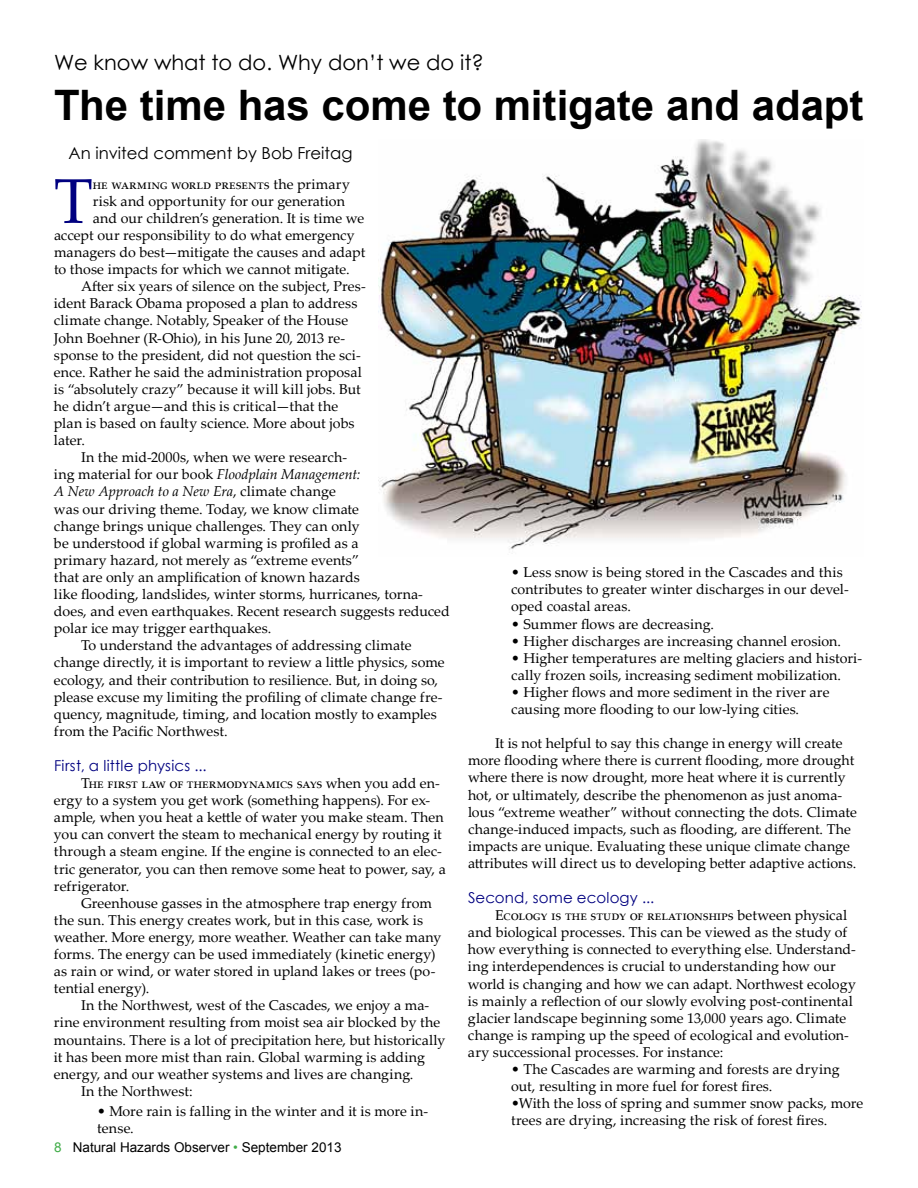
<style>
.page{position:relative;width:918px;height:1188px;background:#fff}
.page>*{position:absolute;margin:0;border:0;box-sizing:border-box;transform-origin:0 0}
.t1{font:63.3px "Palatino Linotype";color:#000080}
.t2{font:700 42px "Arial";letter-spacing:-.005em;color:#000}
.t3{font:21px "Century Gothic";color:#000}
.t4{font:16.5px "Century Gothic";color:#000}
.t5{font:15px "Century Gothic";letter-spacing:.015em;color:#000080}
.t6{font:14.25px/17.1px "Palatino Linotype";letter-spacing:.005em;color:#000}
.t7{font:italic 14.25px "Palatino Linotype";color:#000}
.t8{font:13.5px "Arial";color:#000}
.s1{font-style:italic}
.s2{font-style:normal}
.s3{color:#41ad49}
</style>
<div class="page">
<img style="left:378px;top:139px;width:484px;height:411px">
<h3 class="t3" style="left:54px;top:47px;width:431px">We know what to do. Why don’t we do it?</h3>
<h2 class="t2" style="left:54px;top:78px;width:811px">The time has come to mitigate and adapt</h2>
<p class="t4" style="left:69px;top:142px;width:285px">An invited comment by Bob Freitag</p>
<h1 class="t1" style="left:54px;top:156px;width:40px">T</h1>
<p class="t6" style="left:93px;top:175px;width:259px">he warming world presents the primary</p>
<p class="t6" style="left:93px;top:192px;width:254px">risk and opportunity for our generation</p>
<p class="t6" style="left:93px;top:209px;width:273px">and our children’s generation. It is time we</p>
<p class="t6" style="left:54px;top:226px;width:302px">accept our responsibility to do what emergency</p>
<p class="t6" style="left:54px;top:243px;width:313px">managers do best—mitigate the causes and adapt</p>
<p class="t6" style="left:54px;top:260px;width:297px">to those impacts for which we cannot mitigate.</p>
<p class="t6" style="left:81px;top:277px;width:286px">After six years of silence on the subject, Pres-</p>
<p class="t6" style="left:54px;top:294px;width:305px">ident Barack Obama proposed a plan to address</p>
<p class="t6" style="left:54px;top:311px;width:296px">climate change. Notably, Speaker of the House</p>
<p class="t6" style="left:54px;top:329px;width:293px">John Boehner (R-Ohio), in his June 20, 2013 re-</p>
<p class="t6" style="left:54px;top:346px;width:308px">sponse to the president, did not question the sci-</p>
<p class="t6" style="left:54px;top:363px;width:309px">ence. Rather he said the administration proposal</p>
<p class="t6" style="left:54px;top:380px;width:308px">is “absolutely crazy” because it will kill jobs. But</p>
<p class="t6" style="left:54px;top:397px;width:286px">he didn’t argue—and this is critical—that the</p>
<p class="t6" style="left:54px;top:414px;width:302px">plan is based on faulty science. More about jobs</p>
<p class="t6" style="left:54px;top:431px;width:33px">later.</p>
<p class="t6" style="left:81px;top:448px;width:268px">In the mid-2000s, when we were research-</p>
<p class="t6" style="left:54px;top:465px;width:308px">ing material for our book <span class="s1">Floodplain Management:</span></p>
<p class="t7" style="left:54px;top:481px;width:283px">A New Approach to a New Era<span class="s2">, climate change</span></p>
<p class="t6" style="left:54px;top:500px;width:307px">was our driving theme. Today, we know climate</p>
<p class="t6" style="left:54px;top:517px;width:307px">change brings unique challenges. They can only</p>
<p class="t6" style="left:54px;top:534px;width:306px">be understood if global warming is profiled as a</p>
<p class="t6" style="left:54px;top:551px;width:307px">primary hazard, not merely as “extreme events”</p>
<p class="t6" style="left:54px;top:568px;width:307px">that are only an amplification of known hazards</p>
<p class="t6" style="left:54px;top:585px;width:371px">like flooding, landslides, winter storms, hurricanes, torna-</p>
<p class="t6" style="left:54px;top:602px;width:397px">does, and even earthquakes. Recent research suggests reduced</p>
<p class="t6" style="left:54px;top:619px;width:219px">polar ice may trigger earthquakes.</p>
<p class="t6" style="left:81px;top:636px;width:332px">To understand the advantages of addressing climate</p>
<p class="t6" style="left:54px;top:653px;width:392px">change directly, it is important to review a little physics, some</p>
<p class="t6" style="left:54px;top:671px;width:386px">ecology, and their contribution to resilience. But, in doing so,</p>
<p class="t6" style="left:54px;top:688px;width:390px">please excuse my limiting the profiling of climate change fre-</p>
<p class="t6" style="left:54px;top:705px;width:384px">quency, magnitude, timing, and location mostly to examples</p>
<p class="t6" style="left:54px;top:722px;width:175px">from the Pacific Northwest.</p>
<p class="t5" style="left:54px;top:755px;width:154px">First, a little physics ...</p>
<p class="t6" style="left:54px;top:774px;width:393px;text-indent:27px">The first law of thermodynamics says when you add en&shy;ergy to a system you get work (something happens). For ex&shy;ample, when you heat a kettle of water you make steam. Then you can convert the steam to mechanical energy by routing it through a steam engine. If the engine is connected to an elec&shy;tric generator, you can then remove some heat to power, say, a refrigerator.</p>
<p class="t6" style="left:54px;top:894px;width:389px;text-indent:27px">Greenhouse gasses in the atmosphere trap energy from the sun. This energy creates work, but in this case, work is weather. More energy, more weather. Weather can take many forms. The energy can be used immediately (kinetic energy) as rain or wind, or water stored in upland lakes or trees (po&shy;tential energy).</p>
<p class="t6" style="left:81px;top:996px;width:350px">In the Northwest, west of the Cascades, we enjoy a ma-</p>
<p class="t6" style="left:54px;top:1013px;width:388px">rine environment resulting from moist sea air blocked by the</p>
<p class="t6" style="left:54px;top:1031px;width:393px">mountains. There is a lot of precipitation here, but historically</p>
<p class="t6" style="left:54px;top:1048px;width:373px">it has been more mist than rain. Global warming is adding</p>
<p class="t6" style="left:54px;top:1065px;width:361px">energy, and our weather systems and lives are changing.</p>
<p class="t6" style="left:81px;top:1082px;width:113px">In the Northwest:</p>
<p class="t6" style="left:97px;top:1102px;width:332px">• More rain is falling in the winter and it is more in&shy;tense.</p>
<p class="t8" style="left:54px;top:1139px;width:289px"><span class="s3">8</span> Natural Hazards Observer <span class="s3">•</span> September 2013</p>
<p class="t6" style="left:511px;top:563px;width:339px">• Less snow is being stored in the Cascades and this contributes to greater winter discharges in our devel&shy;oped coastal areas.</p>
<p class="t6" style="left:511px;top:615px;width:204px">• Summer flows are decreasing.</p>
<p class="t6" style="left:511px;top:632px;width:331px">• Higher discharges are increasing channel erosion.</p>
<p class="t6" style="left:511px;top:649px;width:352px">• Higher temperatures are melting glaciers and histori&shy;cally frozen soils, increasing sediment mobilization.</p>
<p class="t6" style="left:511px;top:683px;width:320px">• Higher flows and more sediment in the river are causing more flooding to our low-lying cities.</p>
<p class="t6" style="left:468px;top:734px;width:390px;text-indent:27px">It is not helpful to say this change in energy will create more flooding where there is current flooding, more drought where there is now drought, more heat where it is currently hot, or ultimately, describe the phenomenon as just anoma&shy;lous “extreme weather” without connecting the dots. Climate change-induced impacts, such as flooding, are different. The impacts are unique. Evaluating these unique climate change attributes will direct us to developing better adaptive actions.</p>
<p class="t5" style="left:468px;top:887px;width:188px">Second, some ecology ...</p>
<p class="t6" style="left:468px;top:906px;width:389px;text-indent:27px">Ecology is the study of relationships between physical and biological processes. This can be viewed as the study of how everything is connected to everything else. Understand&shy;ing interdependences is crucial to understanding how our world is changing and how we can adapt. Northwest ecology is mainly a reflection of our slowly evolving post-continental glacier landscape beginning some 13,000 years ago. Climate change is ramping up the speed of ecological and evolution&shy;ary successional processes. For instance:</p>
<p class="t6" style="left:511px;top:1060px;width:330px">• The Cascades are warming and forests are drying out, resulting in more fuel for forest fires.</p>
<p class="t6" style="left:511px;top:1094px;width:354px">•With the loss of spring and summer snow packs, more trees are drying, increasing the risk of forest fires.</p>
</div>
